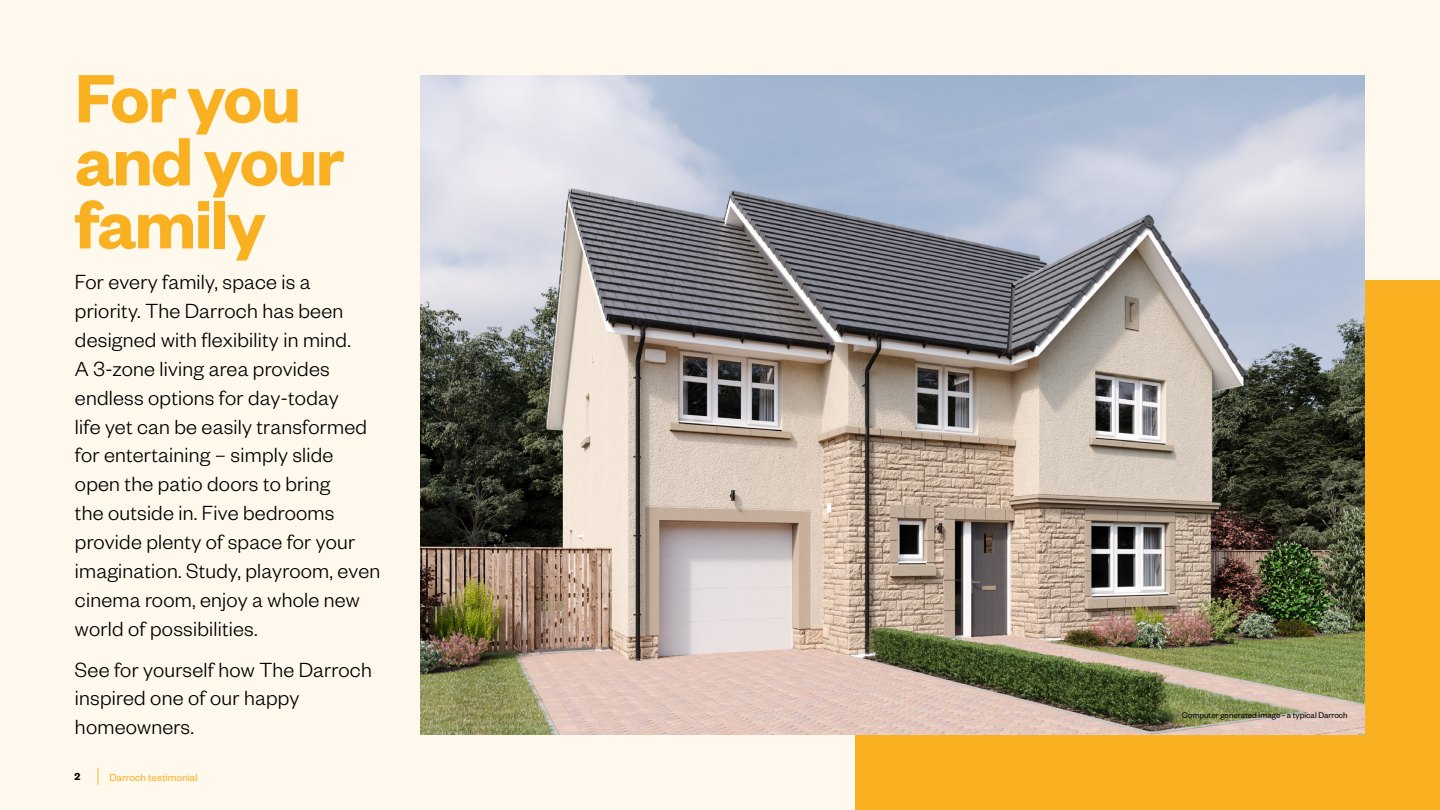
<style>
.page{position:relative;width:1440px;height:810px;background:#fff8ed}
.page>*{position:absolute;margin:0;border:0;box-sizing:border-box;transform-origin:0 0}
.t1{font:600 75px/63px "Founders Grotesk";letter-spacing:-.02em;color:#f9b122}
.t2{font:300 22.5px/28.9px "Founders Grotesk";letter-spacing:.01em;color:#000}
.t3{font:11.25px "Founders Grotesk";color:#f9b122}
.t4{font:600 11.25px "Founders Grotesk";color:#000}
.t5{font:9px "Founders Grotesk";color:#000}
</style>
<div class="page">
<div style="left:855px;top:280px;width:585px;height:530px;background:#f9b122"></div>
<img style="left:420px;top:75px;width:945px;height:660px">
<svg style="left:98px;top:768px;width:1px;height:17px"></svg>
<h1 class="t1" style="left:75px;top:63px;width:271px">For you and your family</h1>
<p class="t2" style="left:75px;top:267px;width:307px">For every family, space is a priority. The Darroch has been designed with flexibility in mind.<br>A 3-zone living area provides endless options for day-today<br>life yet can be easily transformed for entertaining – simply slide open the patio doors to bring<br>the outside in. Five bedrooms provide plenty of space for your imagination. Study, playroom, even cinema room, enjoy a whole new world of possibilities.</p>
<p class="t2" style="left:75px;top:654px;width:298px">See for yourself how The Darroch inspired one of our happy homeowners.</p>
<p class="t4" style="left:74px;top:770px;width:7px">2</p>
<p class="t3" style="left:110px;top:770px;width:90px">Darroch testimonial</p>
<p class="t5" style="left:1182px;top:709px;width:167px">Computer generated image - a typical Darroch</p>
</div>
